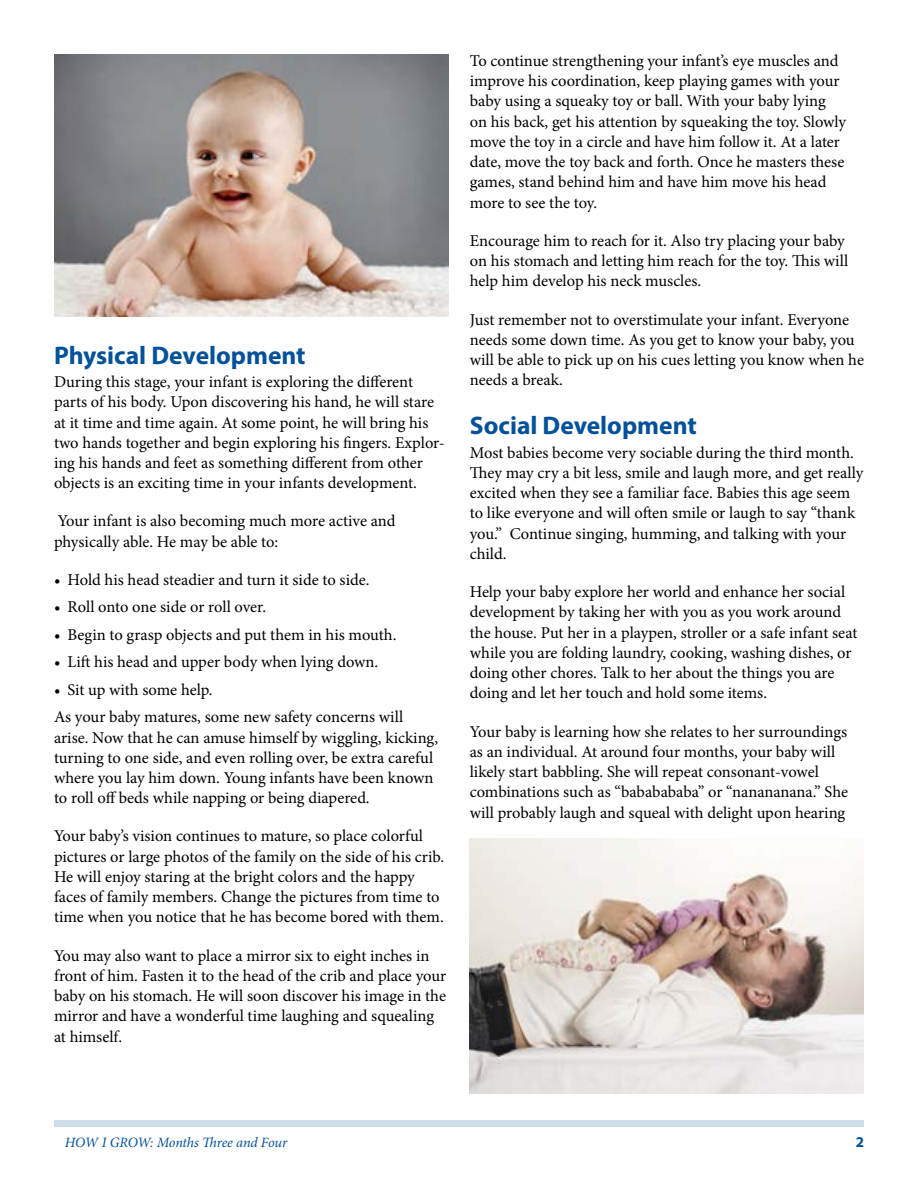
<style>
.page{position:relative;width:918px;height:1188px;background:#fff}
.page>*{position:absolute;margin:0;border:0;box-sizing:border-box;transform-origin:0 0}
.t1{font:700 25.5px "Myriad Pro";color:#03519a}
.t2{font:16.5px/20.2px "Minion Pro";letter-spacing:-.005em;color:#000}
.t3{font:700 15px "Myriad Pro";color:#03519a}
.t4{font:italic 14.25px "Minion Pro";letter-spacing:-.01em;color:#03519a}
</style>
<div class="page">
<div style="left:54px;top:1120px;width:810px;height:7px;background:#d0ddea"></div>
<img style="left:470px;top:839px;width:394px;height:255px">
<img style="left:54px;top:54px;width:394px;height:263px">
<h1 class="t1" style="left:54px;top:338px;width:253px">Physical Development</h1>
<p class="t2" style="left:54px;top:372px;width:392px">During this stage, your infant is exploring the different parts of his body. Upon discovering his hand, he will stare at it time and time again. At some point, he will bring his two hands together and begin exploring his fingers. Explor&shy;ing his hands and feet as something different from other objects is an exciting time in your infants development.</p>
<p class="t2" style="left:54px;top:511px;width:343px">Your infant is also becoming much more active and physically able. He may be able to:</p>
<p class="t2" style="left:54px;top:570px;width:317px">• Hold his head steadier and turn it side to side.</p>
<p class="t2" style="left:54px;top:597px;width:214px">• Roll onto one side or roll over.</p>
<p class="t2" style="left:54px;top:625px;width:344px">• Begin to grasp objects and put them in his mouth.</p>
<p class="t2" style="left:54px;top:652px;width:326px">• Lift his head and upper body when lying down.</p>
<p class="t2" style="left:54px;top:676px;width:351px;line-height:27.5px">• Sit up with some help.<br>As your baby matures, some new safety concerns will</p>
<p class="t2" style="left:54px;top:727px;width:386px">arise. Now that he can amuse himself by wiggling, kicking, turning to one side, and even rolling over, be extra careful where you lay him down. Young infants have been known to roll off beds while napping or being diapered.</p>
<p class="t2" style="left:54px;top:826px;width:392px">Your baby’s vision continues to mature, so place colorful pictures or large photos of the family on the side of his crib.<br>He will enjoy staring at the bright colors and the happy faces of family members. Change the pictures from time to time when you notice that he has become bored with them.</p>
<p class="t2" style="left:54px;top:945px;width:394px">You may also want to place a mirror six to eight inches in front of him. Fasten it to the head of the crib and place your baby on his stomach. He will soon discover his image in the mirror and have a wonderful time laughing and squealing at himself.</p>
<p class="t2" style="left:470px;top:51px;width:378px">To continue strengthening your infant’s eye muscles and improve his coordination, keep playing games with your baby using a squeaky toy or ball. With your baby lying on his back, get his attention by squeaking the toy. Slowly move the toy in a circle and have him follow it. At a later date, move the toy back and forth. Once he masters these games, stand behind him and have him move his head more to see the toy.</p>
<p class="t2" style="left:470px;top:231px;width:380px">Encourage him to reach for it. Also try placing your baby on his stomach and letting him reach for the toy. This will help him develop his neck muscles.</p>
<p class="t2" style="left:470px;top:309px;width:396px">Just remember not to overstimulate your infant. Everyone needs some down time. As you get to know your baby, you will be able to pick up on his cues letting you know when he needs a break.</p>
<h1 class="t1" style="left:470px;top:409px;width:229px">Social Development</h1>
<p class="t2" style="left:470px;top:442px;width:395px">Most babies become very sociable during the third month.<br>They may cry a bit less, smile and laugh more, and get really excited when they see a familiar face. Babies this age seem to like everyone and will often smile or laugh to say “thank you.” Continue singing, humming, and talking with your child.</p>
<p class="t2" style="left:470px;top:582px;width:389px">Help your baby explore her world and enhance her social development by taking her with you as you work around the house. Put her in a playpen, stroller or a safe infant seat while you are folding laundry, cooking, washing dishes, or doing other chores. Talk to her about the things you are doing and let her touch and hold some items.</p>
<p class="t2" style="left:470px;top:721px;width:380px">Your baby is learning how she relates to her surroundings as an individual. At around four months, your baby will likely start babbling. She will repeat consonant-vowel combinations such as “bababababa” or “nanananana.” She will probably laugh and squeal with delight upon hearing</p>
<p class="t4" style="left:65px;top:1133px;width:224px">HOW I GROW: Months Three and Four</p>
<p class="t3" style="left:856px;top:1133px;width:10px">2</p>
</div>
